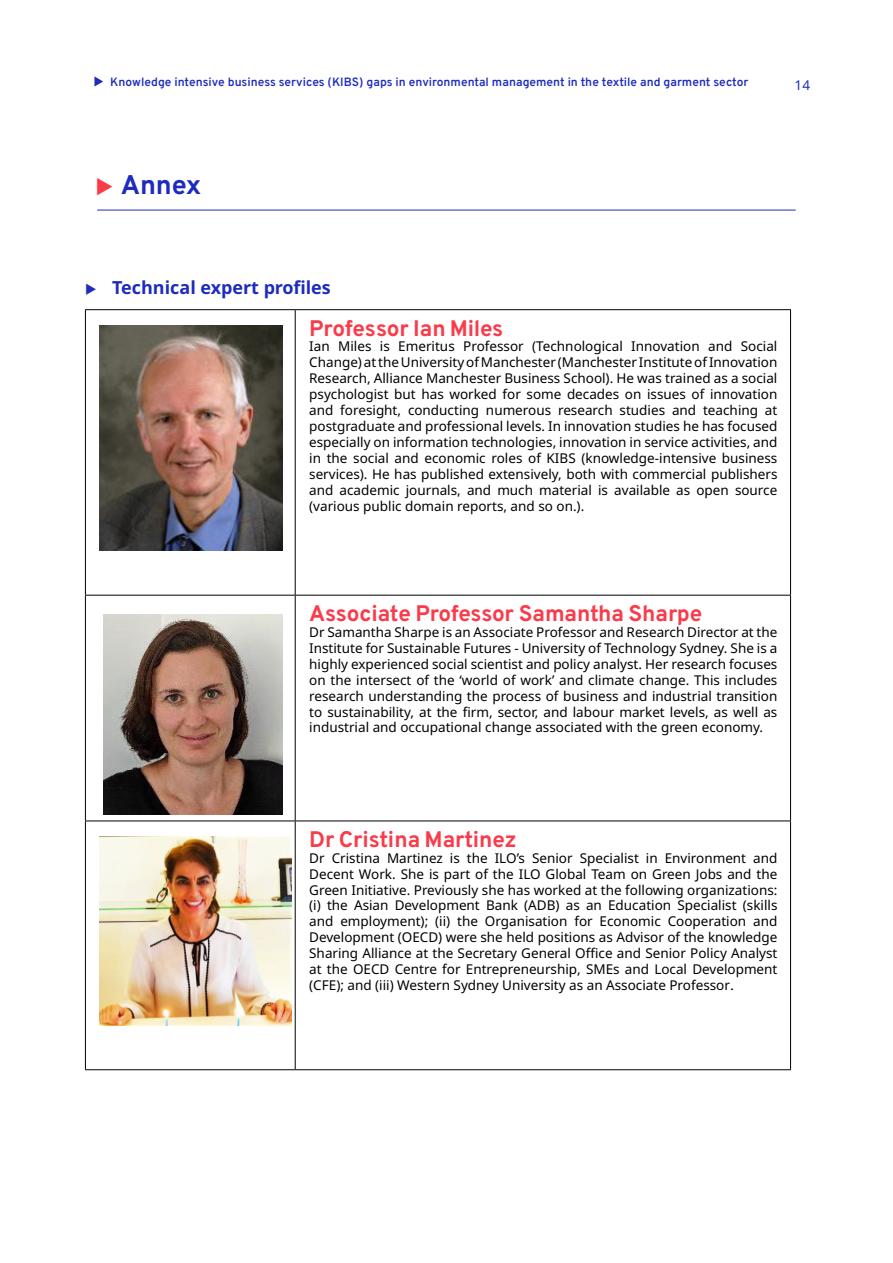
<style>
.page{position:relative;width:893px;height:1263px;background:#fff}
.page>*{position:absolute;margin:0;border:0;box-sizing:border-box;transform-origin:0 0}
.t1{font:700 27px "Overpass";letter-spacing:-.01em;color:#1e2cbd}
.t2{font:700 22.5px "Overpass";letter-spacing:-.005em;color:#f93b4a}
.t3{font:700 18px "Noto Sans";color:#1e2cbd}
.t4{font:13.5px/15.9px "Noto Sans";color:#000;text-align:justify}
.t5{font:13.5px "Noto Sans";color:#1e2dbe}
.t6{font:600 12px "Overpass";color:#1e2dbe}
.s1{color:#f93b4a}
.s2{color:#1e2dbe}
</style>
<div class="page">
<svg style="left:94px;top:76px;width:9px;height:11px"></svg>
<hr style="left:97px;top:210px;width:699px;height:1px;background:#1e2dbe">
<hr style="left:85px;top:309px;width:210px;height:1px;background:#000">
<hr style="left:85px;top:310px;width:1px;height:285px;background:#000">
<hr style="left:295px;top:309px;width:496px;height:1px;background:#000">
<hr style="left:295px;top:310px;width:1px;height:285px;background:#000">
<hr style="left:790px;top:310px;width:1px;height:285px;background:#000">
<hr style="left:85px;top:595px;width:210px;height:1px;background:#000">
<hr style="left:85px;top:595px;width:1px;height:225px;background:#000">
<hr style="left:295px;top:595px;width:496px;height:1px;background:#000">
<hr style="left:295px;top:595px;width:1px;height:225px;background:#000">
<hr style="left:790px;top:595px;width:1px;height:225px;background:#000">
<hr style="left:85px;top:820px;width:210px;height:1px;background:#000">
<hr style="left:85px;top:821px;width:1px;height:248px;background:#000">
<hr style="left:295px;top:820px;width:496px;height:1px;background:#000">
<hr style="left:295px;top:821px;width:1px;height:248px;background:#000">
<hr style="left:790px;top:821px;width:1px;height:248px;background:#000">
<hr style="left:85px;top:1069px;width:210px;height:1px;background:#000">
<hr style="left:295px;top:1069px;width:496px;height:1px;background:#000">
<img style="left:99px;top:325px;width:184px;height:225px">
<img style="left:103px;top:615px;width:179px;height:199px">
<img style="left:99px;top:836px;width:193px;height:190px">
<p class="t6" style="left:110px;top:72px;width:640px">Knowledge intensive business services (KIBS) gaps in environmental management in the textile and garment sector</p>
<p class="t5" style="left:795px;top:77px;width:17px">14</p>
<h1 class="t1" style="left:96px;top:163px;width:107px"><span class="s1">◆</span> Annex</h1>
<h3 class="t3" style="left:85px;top:278px;width:247px"><span class="s2">◆</span> Technical expert profiles</h3>
<h2 class="t2" style="left:309px;top:310px;width:196px">Professor Ian Miles</h2>
<p class="t4" style="left:309px;top:339px;width:470px">Ian Miles is Emeritus Professor (Technological Innovation and Social Change) at the University of Manchester (Manchester Institute of Innovation Research, Alliance Manchester Business School). He was trained as a social psychologist but has worked for some decades on issues of innovation and foresight, conducting numerous research studies and teaching at postgraduate and professional levels. In innovation studies he has focused especially on information technologies, innovation in service activities, and in the social and economic roles of KIBS (knowledge-intensive business services). He has published extensively, both with commercial publishers and academic journals, and much material is available as open source (various public domain reports, and so on.).</p>
<h2 class="t2" style="left:309px;top:595px;width:395px">Associate Professor Samantha Sharpe</h2>
<p class="t4" style="left:309px;top:624px;width:470px">Dr Samantha Sharpe is an Associate Professor and Research Director at the Institute for Sustainable Futures - University of Technology Sydney. She is a highly experienced social scientist and policy analyst. Her research focuses on the intersect of the ‘world of work’ and climate change. This includes research understanding the process of business and industrial transition to sustainability, at the firm, sector, and labour market levels, as well as industrial and occupational change associated with the green economy.</p>
<h2 class="t2" style="left:309px;top:821px;width:209px">Dr Cristina Martinez</h2>
<p class="t4" style="left:309px;top:850px;width:470px">Dr Cristina Martinez is the ILO’s Senior Specialist in Environment and Decent Work. She is part of the ILO Global Team on Green Jobs and the Green Initiative. Previously she has worked at the following organizations: (i) the Asian Development Bank (ADB) as an Education Specialist (skills and employment); (ii) the Organisation for Economic Cooperation and Development (OECD) were she held positions as Advisor of the knowledge Sharing Alliance at the Secretary General Office and Senior Policy Analyst at the OECD Centre for Entrepreneurship, SMEs and Local Development (CFE); and (iii) Western Sydney University as an Associate Professor.</p>
</div>
